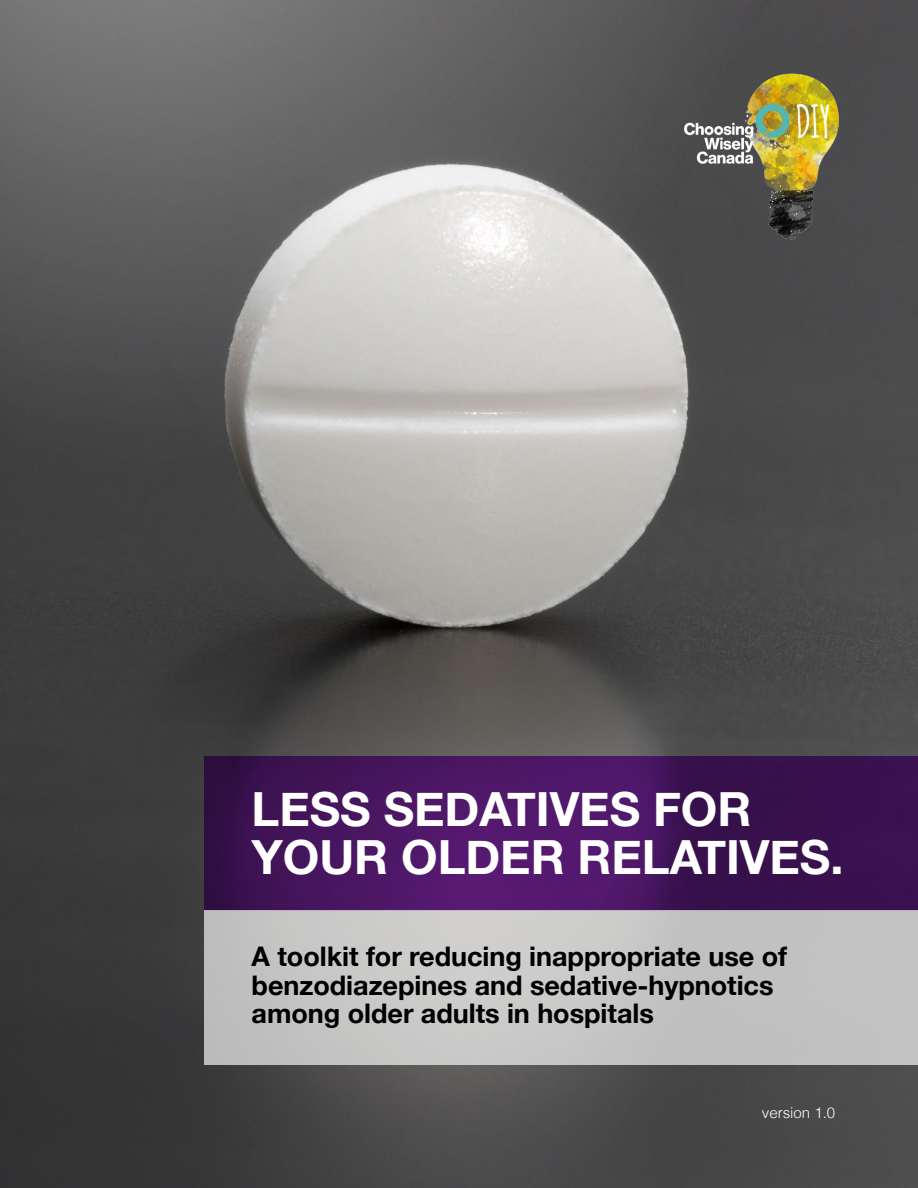
<style>
.page{position:relative;width:918px;height:1188px;background:#fff}
.page>*{position:absolute;margin:0;border:0;box-sizing:border-box;transform-origin:0 0}
.t1{font:700 47.1px/48px "Helvetica Neue";color:#fff}
.t2{font:700 27px/28.2px "Helvetica Neue";color:#000}
.t3{font:300 15px "Helvetica";color:#fff}
</style>
<div class="page">
<img style="left:0;top:0;width:918px;height:1188px">
<svg style="left:0;top:0;width:778px;height:468px;background:#828181"></svg>
<svg style="left:204px;top:756px;width:714px;height:154px;background:#43145a"></svg>
<div style="left:204px;top:910px;width:714px;height:154px;background:#c3c3c3"></div>
<img style="left:677px;top:72px;width:169px;height:169px">
<h1 class="t1" style="left:252px;top:786px;width:593px">LESS SEDATIVES FOR<br>YOUR OLDER RELATIVES.</h1>
<p class="t2" style="left:252px;top:943px;width:537px">A toolkit for reducing inappropriate use of benzodiazepines and sedative-hypnotics among older adults in hospitals</p>
<p class="t3" style="left:762px;top:1100px;width:75px">version 1.0</p>
</div>
